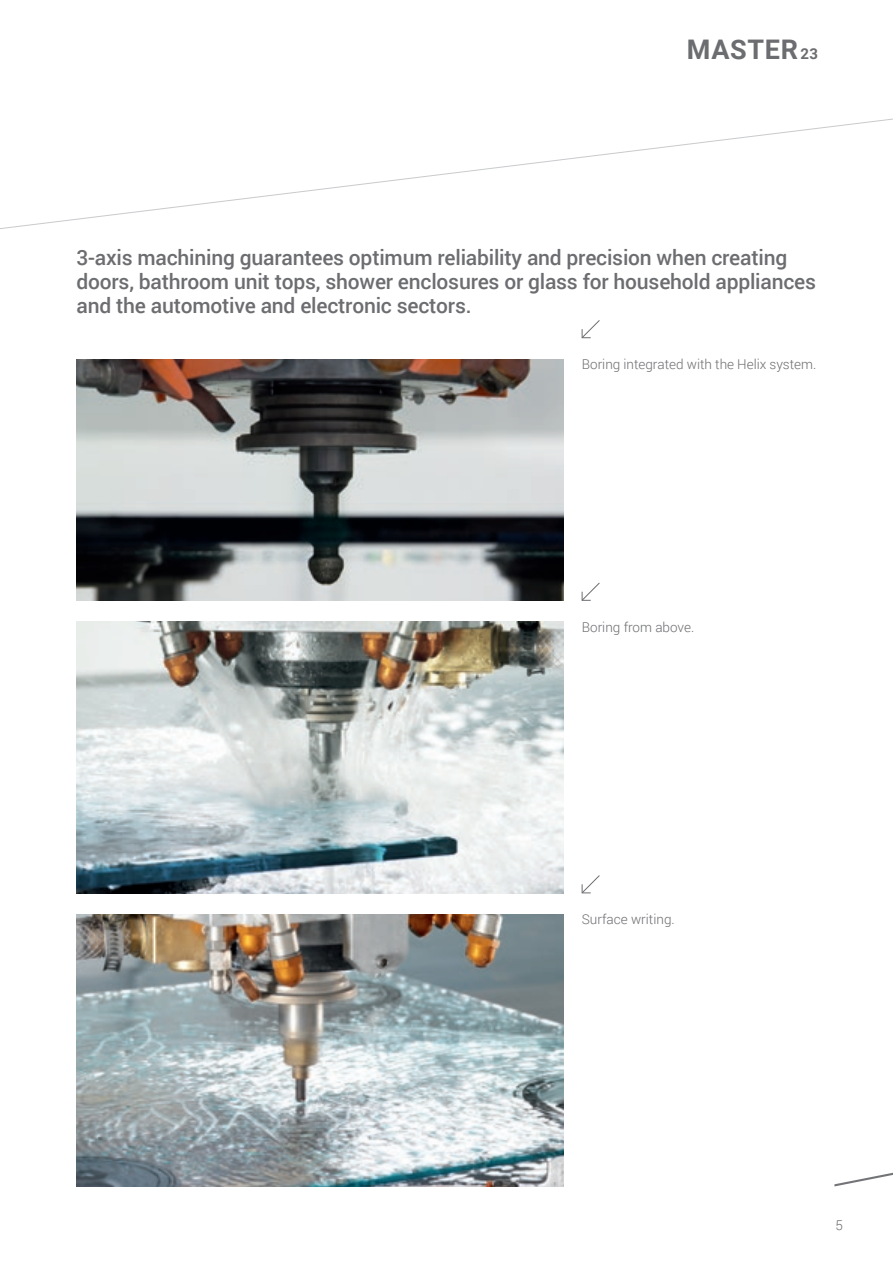
<style>
.page{position:relative;width:893px;height:1263px;background:#fff}
.page>*{position:absolute;margin:0;border:0;box-sizing:border-box;transform-origin:0 0}
.t1{font:700 27px "Roboto";letter-spacing:.025em;color:#6c6d70}
.t2{font:500 21px/24px "Roboto";letter-spacing:-.01em;color:#6c6d70}
.t3{font:300 13.5px "Roboto";color:#6c6d70}
.s1{font-size:15px}
</style>
<div class="page">
<svg style="left:834px;top:1172px;width:59px;height:14px"></svg>
<svg style="left:0;top:118px;width:893px;height:221px"></svg>
<img style="left:77px;top:622px;width:487px;height:271px">
<img style="left:77px;top:914px;width:487px;height:272px">
<img style="left:77px;top:359px;width:486px;height:241px">
<svg style="left:581px;top:875px;width:19px;height:19px"></svg>
<svg style="left:581px;top:582px;width:19px;height:19px"></svg>
<svg style="left:581px;top:319px;width:19px;height:19px"></svg>
<p class="t1" style="left:687px;top:30px;width:133px">MASTER <span class="s1">23</span></p>
<p class="t2" style="left:77px;top:244px;width:741px">3-axis machining guarantees optimum reliability and precision when creating doors, bathroom unit tops, shower enclosures or glass for household appliances and the automotive and electronic sectors.</p>
<p class="t3" style="left:582px;top:355px;width:236px">Boring integrated with the Helix system.</p>
<p class="t3" style="left:582px;top:617px;width:114px">Boring from above.</p>
<p class="t3" style="left:582px;top:910px;width:94px">Surface writing.</p>
<p class="t3" style="left:836px;top:1215px;width:9px">5</p>
</div>
